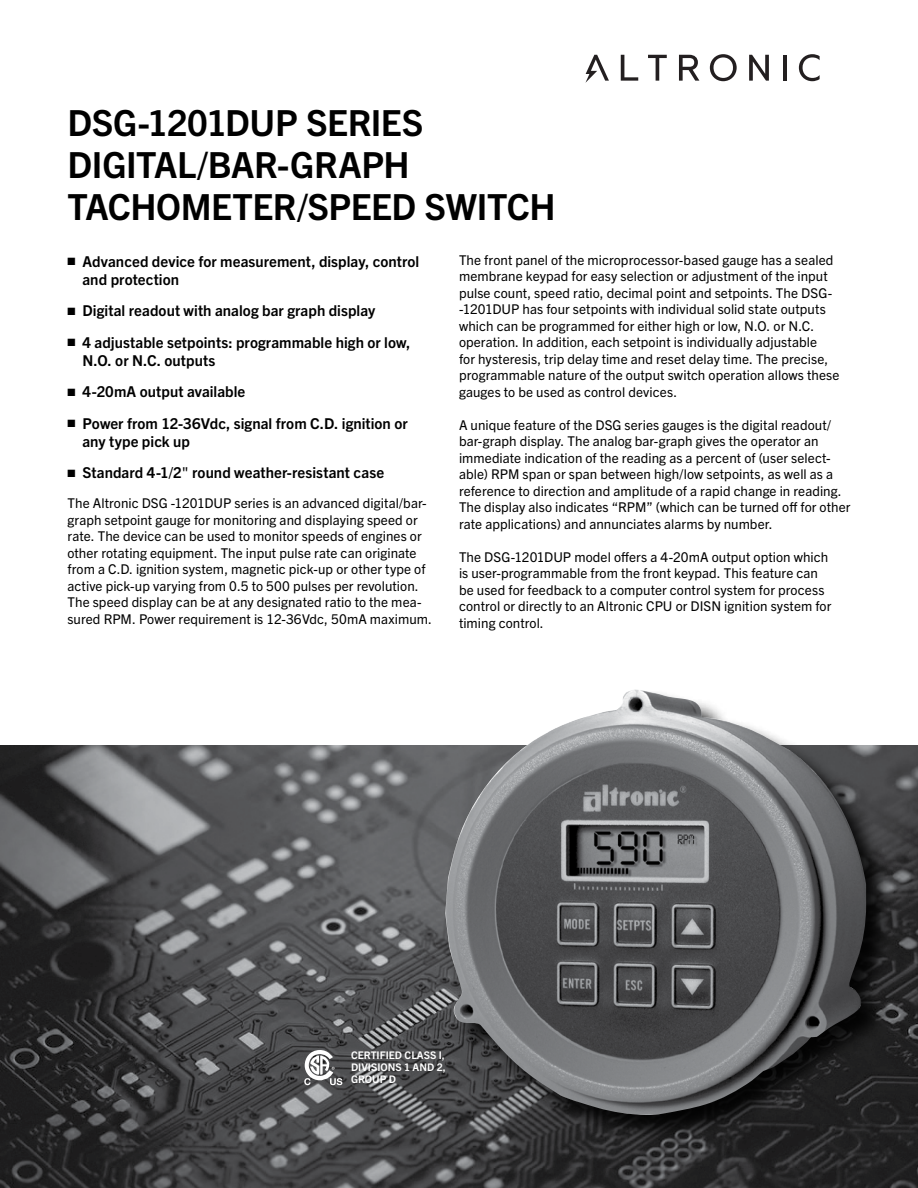
<style>
.page{position:relative;width:918px;height:1188px;background:#fff}
.page>*{position:absolute;margin:0;border:0;box-sizing:border-box;transform-origin:0 0}
.t1{font:700 36px/42px "Trade Gothic Next LT Pro";letter-spacing:-.015em;color:#000}
.t2{font:700 15px/18px "Trade Gothic Next LT Pro";letter-spacing:.005em;color:#000}
.t3{font:13.5px/16.5px "Trade Gothic Next LT Pro";letter-spacing:.005em;color:#000}
.t4{font:700 10.5px/12px "Trade Gothic Next LT Pro";color:#fff;text-align:justify}
.s1{font-weight:400}
</style>
<div class="page">
<img style="left:0;top:746px;width:918px;height:442px">
<svg style="left:304px;top:1050px;width:38px;height:35px"></svg>
<div style="left:445px;top:689px;width:450px;height:455px;background:#000;opacity:.9"></div>
<img style="left:445px;top:690px;width:421px;height:425px">
<svg style="left:621px;top:55px;width:17px;height:26px"></svg>
<svg style="left:648px;top:55px;width:19px;height:26px"></svg>
<svg style="left:679px;top:55px;width:20px;height:26px"></svg>
<svg style="left:710px;top:54px;width:27px;height:27px"></svg>
<svg style="left:749px;top:55px;width:20px;height:26px"></svg>
<hr style="left:783px;top:55px;width:3px;height:26px;background:#231f20">
<svg style="left:799px;top:54px;width:20px;height:27px"></svg>
<svg style="left:586px;top:55px;width:23px;height:27px"></svg>
<h1 class="t1" style="left:68px;top:99px;width:490px">DSG-1201DUP SERIES<br>DIGITAL/BAR-GRAPH<br>TACHOMETER/SPEED SWITCH</h1>
<p class="t2" style="left:82px;top:251px;width:338px;text-indent:-15px">■ Advanced device for measurement, display, control and protection</p>
<p class="t2" style="left:68px;top:301px;width:309px">■ Digital readout with analog bar graph display</p>
<p class="t2" style="left:82px;top:332px;width:330px;text-indent:-15px">■ 4 adjustable setpoints: programmable high or low,<br>N.O. or N.C. outputs</p>
<p class="t2" style="left:68px;top:382px;width:179px">■ 4-20mA output available</p>
<p class="t2" style="left:82px;top:413px;width:327px;text-indent:-15px">■ Power from 12-36Vdc, signal from C.D. ignition or any type pick up</p>
<p class="t2" style="left:68px;top:463px;width:318px">■ Standard 4-1/2<span class="s1">"</span> round weather-resistant case</p>
<p class="t3" style="left:68px;top:494px;width:366px">The Altronic DSG -1201DUP series is an advanced digital/bar&shy;graph setpoint gauge for monitoring and displaying speed or rate. The device can be used to monitor speeds of engines or other rotating equipment. The input pulse rate can originate from a C.D. ignition system, magnetic pick-up or other type of active pick-up varying from 0.5 to 500 pulses per revolution.<br>The speed display can be at any designated ratio to the mea&shy;sured RPM. Power requirement is 12-36Vdc, 50mA maximum.</p>
<p class="t3" style="left:459px;top:251px;width:382px">The front panel of the microprocessor-based gauge has a sealed membrane keypad for easy selection or adjustment of the input pulse count, speed ratio, decimal point and setpoints. The DSG--1201DUP has four setpoints with individual solid state outputs which can be programmed for either high or low, N.O. or N.C. operation. In addition, each setpoint is individually adjustable<br>for hysteresis, trip delay time and reset delay time. The precise, programmable nature of the output switch operation allows these gauges to be used as control devices.</p>
<p class="t3" style="left:459px;top:416px;width:393px">A unique feature of the DSG series gauges is the digital readout/ bar-graph display. The analog bar-graph gives the operator an immediate indication of the reading as a percent of (user select&shy;able) RPM span or span between high/low setpoints, as well as a reference to direction and amplitude of a rapid change in reading.<br>The display also indicates “RPM” (which can be turned off for other rate applications) and annunciates alarms by number.</p>
<p class="t3" style="left:459px;top:548px;width:374px">The DSG-1201DUP model offers a 4-20mA output option which is user-programmable from the front keypad. This feature can be used for feedback to a computer control system for process control or directly to an Altronic CPU or DISN ignition system for timing control.</p>
<p class="t4" style="left:351px;top:1049px;width:96px">CERTIFIED CLASS I, DIVISIONS 1 AND 2, GROUP D</p>
</div>
